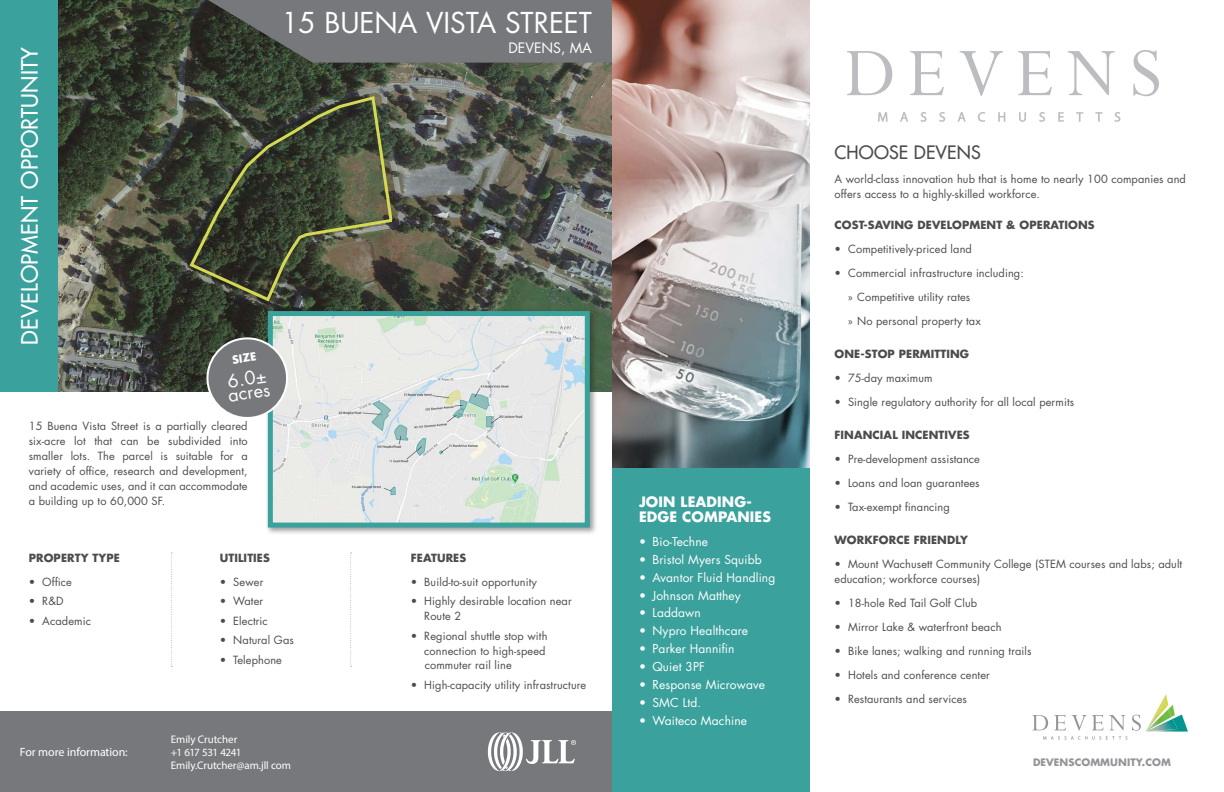
<style>
.page{position:relative;width:1224px;height:792px;background:#fff}
.page>*{position:absolute;margin:0;border:0;box-sizing:border-box;transform-origin:0 0}
.t1{font:28px "Futura Std";color:#fff}
.t2{font:500 22px "Futura Std";letter-spacing:.01em;color:#fff}
.t3{font:500 18px "Futura Std";letter-spacing:.01em;color:#4b4c4d}
.t4{font:18px/14px "Futura Std";color:#fff}
.t5{font:700 14px/15px "Futura Std";letter-spacing:.01em;color:#fff}
.t6{font:14px "Futura Std";color:#fff}
.t7{font:12px "Futura Std";letter-spacing:.01em;color:#fff}
.Call_to_Action_Openi{font:12px "Myriad Pro";letter-spacing:-.005em;color:#fff}
.t8{font:11px/15px "Futura Std";letter-spacing:.01em;color:#4b4c4d}
.t9{font:700 11px "Futura Std";letter-spacing:.01em;color:#4b4c4d}
.Agent_Contact_Detail{font:11px "Myriad Pro";letter-spacing:-.01em;color:#fff}
.Agent_Contact_Detail-2{font:11px "Myriad Pro";letter-spacing:-.06em;color:#fff}
.t10{font:700 11px "Futura Std";color:#fff}
.t11{font:700 10px "Futura Std";letter-spacing:.01em;color:#939598}
.s1{font-family:"Myriad Pro"}
</style>
<div class="page">
<div style="left:0;top:711px;width:612px;height:81px;background:#76787b"></div>
<img style="left:58px;top:0;width:554px;height:391px">
<div style="left:265px;top:308px;width:332px;height:227px;background:#231f20;opacity:.43"></div>
<img style="left:274px;top:317px;width:310px;height:205px">
<div style="left:268px;top:311px;width:322px;height:217px;border:5px solid #3aa19d"></div>
<img style="left:612px;top:0;width:198px;height:468px">
<div style="left:612px;top:468px;width:198px;height:324px;background:#3aa19d"></div>
<div style="left:0;top:0;width:58px;height:392px;background:#3aa19d"></div>
<svg style="left:847px;top:51px;width:45px;height:44px"></svg>
<svg style="left:910px;top:51px;width:34px;height:44px"></svg>
<svg style="left:960px;top:51px;width:43px;height:45px"></svg>
<svg style="left:1018px;top:51px;width:34px;height:44px"></svg>
<svg style="left:1068px;top:51px;width:47px;height:44px"></svg>
<svg style="left:1133px;top:50px;width:26px;height:46px"></svg>
<svg style="left:878px;top:112px;width:10px;height:10px"></svg>
<svg style="left:900px;top:112px;width:8px;height:10px"></svg>
<svg style="left:921px;top:112px;width:6px;height:10px"></svg>
<svg style="left:939px;top:112px;width:6px;height:10px"></svg>
<svg style="left:958px;top:112px;width:8px;height:10px"></svg>
<svg style="left:978px;top:112px;width:7px;height:10px"></svg>
<svg style="left:998px;top:112px;width:7px;height:10px"></svg>
<svg style="left:1019px;top:112px;width:7px;height:10px"></svg>
<svg style="left:1039px;top:112px;width:6px;height:10px"></svg>
<svg style="left:1058px;top:112px;width:6px;height:10px"></svg>
<svg style="left:1076px;top:112px;width:7px;height:10px"></svg>
<svg style="left:1095px;top:112px;width:7px;height:10px"></svg>
<svg style="left:1114px;top:112px;width:6px;height:10px"></svg>
<svg style="left:205px;top:336px;width:85px;height:85px;background:#909394"></svg>
<svg style="left:171px;top:553px;width:1px;height:114px"></svg>
<svg style="left:350px;top:553px;width:2px;height:114px"></svg>
<svg style="left:1032px;top:694px;width:156px;height:46px"></svg>
<svg style="left:208px;top:0;width:404px;height:63px;background:#6c6f70"></svg>
<svg style="left:488px;top:732px;width:88px;height:39px"></svg>
<svg style="left:187px;top:94px;width:208px;height:210px;background:#454a37"></svg>
<p class="t2" style="left:16px;top:345px;width:299px;rotate:-90deg">DEVELOPMENT OPPORTUNITY</p>
<p class="t10" style="left:231px;top:352px;width:26px;rotate:-8deg">SIZE</p>
<p class="t4" style="left:225px;top:374px;width:44px;rotate:-8deg">6.0± acres</p>
<p class="t8" style="left:29px;top:419px;width:220px;text-align:justify">15 Buena Vista Street is a partially cleared six-acre lot that can be subdivided into smaller lots. The parcel is suitable for a variety of office, research and development, and academic uses, and it can accommodate a building up to 60,000 SF.</p>
<p class="t1" style="left:281px;top:5px;width:312px">15 BUENA VISTA STREET</p>
<p class="t6" style="left:508px;top:39px;width:85px">DEVENS, MA</p>
<p class="t9" style="left:29px;top:550px;width:93px">PROPERTY TYPE</p>
<p class="t8" style="left:29px;top:574px;width:45px">• Office</p>
<p class="t8" style="left:29px;top:594px;width:36px">• R&amp;D</p>
<p class="t8" style="left:29px;top:613px;width:64px">• Academic</p>
<p class="Call_to_Action_Openi" style="left:20px;top:745px;width:109px">For more information:</p>
<p class="t9" style="left:220px;top:550px;width:52px">UTILITIES</p>
<p class="t8" style="left:220px;top:574px;width:45px">• Sewer</p>
<p class="t8" style="left:220px;top:594px;width:45px">• Water</p>
<p class="t8" style="left:220px;top:613px;width:50px">• Electric</p>
<p class="t8" style="left:220px;top:633px;width:76px">• Natural Gas</p>
<p class="t8" style="left:220px;top:652px;width:64px">• Telephone</p>
<p class="Agent_Contact_Detail" style="left:171px;top:732px;width:68px">Emily Crutcher</p>
<p class="Agent_Contact_Detail-2" style="left:171px;top:745px;width:72px">+1 617 531 4241</p>
<p class="Agent_Contact_Detail" style="left:171px;top:759px;width:122px">Emily.Crutcher@am.jll com</p>
<p class="t9" style="left:411px;top:550px;width:57px">FEATURES</p>
<p class="t8" style="left:411px;top:574px;width:128px">• Build-to-suit opportunity</p>
<p class="t8" style="left:424px;top:594px;width:149px;text-indent:-13px">• Highly desirable location near<br>Route 2</p>
<p class="t8" style="left:411px;top:628px;width:138px;text-align:right">• Regional shuttle stop with connection to high-speed</p>
<p class="t8" style="left:425px;top:658px;width:88px">commuter rail line</p>
<p class="t8" style="left:411px;top:677px;width:177px">• High-capacity utility infrastructure</p>
<p class="t5" style="left:639px;top:494px;width:134px">JOIN LEADING-<br>EDGE COMPANIES</p>
<p class="t7" style="left:639px;top:534px;width:71px">• Bio-Techne</p>
<p class="t7" style="left:639px;top:552px;width:124px">• Bristol Myers Squibb</p>
<p class="t7" style="left:639px;top:570px;width:138px">• Avantor Fluid Handling</p>
<p class="t7" style="left:639px;top:587px;width:103px">• Johnson Matthey</p>
<p class="t7" style="left:639px;top:605px;width:63px">• Laddawn</p>
<p class="t7" style="left:639px;top:623px;width:111px">• Nypro Healthcare</p>
<p class="t7" style="left:639px;top:641px;width:97px">• Parker Hannifin</p>
<p class="t7" style="left:639px;top:659px;width:68px">• Quiet 3PF</p>
<p class="t7" style="left:639px;top:677px;width:127px">• Response Microwave</p>
<p class="t7" style="left:639px;top:695px;width:64px">• SMC Ltd.</p>
<p class="t7" style="left:639px;top:713px;width:110px">• Waiteco Machine</p>
<p class="t3" style="left:835px;top:141px;width:148px">CHOOSE DEVENS</p>
<p class="t8" style="left:835px;top:172px;width:353px">A world-class innovation hub that is home to nearly 100 companies and offers access to a highly-skilled workforce.</p>
<p class="t9" style="left:835px;top:217px;width:262px">COST-SAVING DEVELOPMENT &amp; OPERATIONS</p>
<p class="t8" style="left:835px;top:241px;width:139px">• Competitively-priced land</p>
<p class="t8" style="left:835px;top:265px;width:191px">• Commercial infrastructure including:</p>
<p class="t8" style="left:848px;top:289px;width:124px"><span class="s1">»</span> Competitive utility rates</p>
<p class="t8" style="left:848px;top:313px;width:134px"><span class="s1">»</span> No personal property tax</p>
<p class="t9" style="left:835px;top:346px;width:136px">ONE-STOP PERMITTING</p>
<p class="t8" style="left:835px;top:370px;width:100px">• 75-day maximum</p>
<p class="t8" style="left:835px;top:394px;width:241px">• Single regulatory authority for all local permits</p>
<p class="t9" style="left:835px;top:427px;width:137px">FINANCIAL INCENTIVES</p>
<p class="t8" style="left:835px;top:451px;width:147px">• Pre-development assistance</p>
<p class="t8" style="left:835px;top:475px;width:147px">• Loans and loan guarantees</p>
<p class="t8" style="left:835px;top:499px;width:117px">• Tax-exempt financing</p>
<p class="t9" style="left:835px;top:532px;width:135px">WORKFORCE FRIENDLY</p>
<p class="t8" style="left:835px;top:556px;width:349px">• Mount Wachusett Community College (STEM courses and labs; adult education; workforce courses)</p>
<p class="t8" style="left:835px;top:595px;width:144px">• 18-hole Red Tail Golf Club</p>
<p class="t8" style="left:835px;top:619px;width:168px">• Mirror Lake &amp; waterfront beach</p>
<p class="t8" style="left:835px;top:643px;width:199px">• Bike lanes; walking and running trails</p>
<p class="t8" style="left:835px;top:667px;width:157px">• Hotels and conference center</p>
<p class="t8" style="left:835px;top:691px;width:134px">• Restaurants and services</p>
<p class="t11" style="left:1033px;top:755px;width:139px">DEVENSCOMMUNITY.COM</p>
</div>
